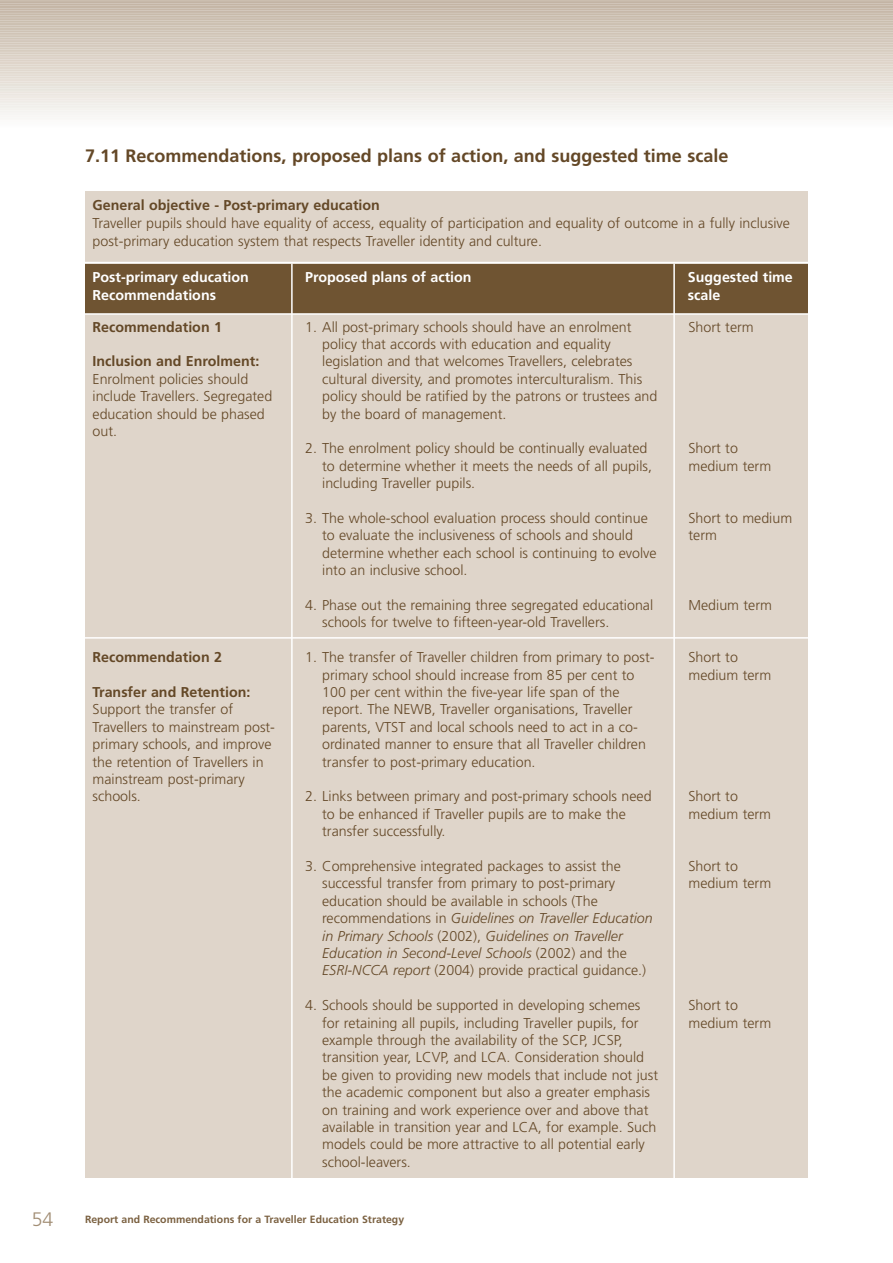
<style>
.page{position:relative;width:893px;height:1263px;background:#fff}
.page>*{position:absolute;margin:0;border:0;box-sizing:border-box;transform-origin:0 0}
.t1{font:300 19.5px "Frutiger";color:#a28e75}
.t2{font:700 18px "Frutiger";color:#644827}
.t3{font:300 14.25px/17.4px "Frutiger";color:#644827}
.t4{font:700 14.25px "Frutiger";color:#644827}
.t5{font:700 14.25px "Frutiger";color:#fff}
.t6{font:700 10.5px "Frutiger";color:#7b6141}
.s1{font-style:italic}
</style>
<div class="page">
<div style="left:0;top:0;width:893px;height:5px;background:#c3b4a4"></div>
<div style="left:0;top:2px;width:893px;height:5px;background:#d0c4b8"></div>
<hr style="left:0;top:4px;width:893px;height:4px;background:#c9bcad">
<hr style="left:0;top:6px;width:893px;height:4px;background:#c5b7a7">
<div style="left:0;top:7px;width:893px;height:5px;background:#d0c5b9"></div>
<hr style="left:0;top:9px;width:893px;height:4px;background:#ccbfb2">
<hr style="left:0;top:11px;width:893px;height:4px;background:#c7b9aa">
<div style="left:0;top:12px;width:893px;height:5px;background:#d0c4b7"></div>
<div style="left:0;top:14px;width:893px;height:5px;background:#d4cabe"></div>
<hr style="left:0;top:16px;width:893px;height:4px;background:#c9bcad">
<div style="left:0;top:17px;width:893px;height:5px;background:#cec2b5"></div>
<div style="left:0;top:19px;width:893px;height:5px;background:#d6ccc0"></div>
<hr style="left:0;top:21px;width:893px;height:4px;background:#ccbfb0">
<div style="left:0;top:24px;width:893px;height:5px;background:#d7cdc2"></div>
<hr style="left:0;top:26px;width:893px;height:4px;background:#d2c7ba">
<hr style="left:0;top:28px;width:893px;height:4px;background:#cec2b4">
<div style="left:0;top:29px;width:893px;height:5px;background:#d6cdc1"></div>
<div style="left:0;top:31px;width:893px;height:5px;background:#dad1c6"></div>
<hr style="left:0;top:33px;width:893px;height:4px;background:#d1c5b7">
<div style="left:0;top:34px;width:893px;height:5px;background:#d7cdc0"></div>
<div style="left:0;top:36px;width:893px;height:5px;background:#dbd3c9"></div>
<hr style="left:0;top:38px;width:893px;height:4px;background:#d3c7bb">
<div style="left:0;top:41px;width:893px;height:5px;background:#ddd4ca"></div>
<hr style="left:0;top:43px;width:893px;height:4px;background:#d5cabe">
<div style="left:0;top:46px;width:893px;height:5px;background:#ddd5cb"></div>
<svg style="left:0;top:48px;width:893px;height:4px;fill:#d7cdc0"></svg>
<div style="left:0;top:51px;width:893px;height:5px;background:#ded5cb"></div>
<div style="left:0;top:53px;width:893px;height:5px;background:#e2dbd1"></div>
<hr style="left:0;top:55px;width:893px;height:4px;background:#dcd1c6">
<div style="left:0;top:58px;width:893px;height:5px;background:#e4dcd4"></div>
<hr style="left:0;top:60px;width:893px;height:4px;background:#ded4c9">
<div style="left:0;top:63px;width:893px;height:5px;background:#e5ded5"></div>
<hr style="left:0;top:65px;width:893px;height:4px;background:#e0d8cd">
<div style="left:0;top:68px;width:893px;height:5px;background:#e5dfd6"></div>
<div style="left:0;top:70px;width:893px;height:5px;background:#e8e2da"></div>
<hr style="left:0;top:72px;width:893px;height:4px;background:#e3dcd2">
<div style="left:0;top:75px;width:893px;height:5px;background:#e9e4dd"></div>
<hr style="left:0;top:77px;width:893px;height:4px;background:#e6dfd6">
<div style="left:0;top:80px;width:893px;height:5px;background:#ece6e0"></div>
<hr style="left:0;top:82px;width:893px;height:4px;background:#e7e2da">
<div style="left:0;top:85px;width:893px;height:5px;background:#e8e4dd"></div>
<div style="left:0;top:90px;width:893px;height:5px;background:#ece6e0"></div>
<div style="left:0;top:95px;width:893px;height:5px;background:#efeae4"></div>
<hr style="left:0;top:99px;width:893px;height:4px;background:#f0ece7">
<div style="left:0;top:102px;width:893px;height:5px;background:#f1eeea"></div>
<div style="left:0;top:107px;width:893px;height:5px;background:#f4f2ee"></div>
<div style="left:0;top:112px;width:893px;height:5px;background:#f6f5f3"></div>
<div style="left:0;top:117px;width:893px;height:5px;background:#f9f8f6"></div>
<hr style="left:0;top:121px;width:893px;height:4px;background:#fbfbfa">
<div style="left:85px;top:191px;width:723px;height:987px;background:#dfd5ca"></div>
<div style="left:85px;top:264px;width:723px;height:49px;background:#6f5432"></div>
<hr style="left:78px;top:262px;width:734px;height:1px;background:#fff">
<hr style="left:78px;top:313px;width:734px;height:2px;background:#fff">
<hr style="left:78px;top:637px;width:734px;height:2px;background:#fff">
<hr style="left:291px;top:264px;width:2px;height:922px;background:#fff">
<hr style="left:673px;top:264px;width:2px;height:922px;background:#fff">
<p class="t2" style="left:85px;top:149px;width:645px">7.11 Recommendations, proposed plans of action, and suggested time scale</p>
<p class="t4" style="left:93px;top:199px;width:289px">General objective - Post-primary education</p>
<p class="t3" style="left:93px;top:215px;width:699px;line-height:18px">Traveller pupils should have equality of access, equality of participation and equality of outcome in a fully inclusive post-primary education system that respects Traveller identity and culture.</p>
<p class="t5" style="left:93px;top:271px;width:158px">Post-primary education</p>
<p class="t5" style="left:305px;top:271px;width:168px">Proposed plans of action</p>
<p class="t5" style="left:688px;top:271px;width:106px">Suggested time</p>
<p class="t5" style="left:93px;top:289px;width:125px">Recommendations</p>
<p class="t5" style="left:688px;top:289px;width:34px">scale</p>
<p class="t4" style="left:93px;top:321px;width:131px">Recommendation 1</p>
<p class="t4" style="left:93px;top:356px;width:168px">Inclusion and Enrolment:</p>
<p class="t3" style="left:93px;top:371px;width:181px">Enrolment policies should include Travellers. Segregated education should be phased out.</p>
<p class="t4" style="left:93px;top:651px;width:131px">Recommendation 2</p>
<p class="t4" style="left:93px;top:686px;width:159px">Transfer and Retention:</p>
<p class="t3" style="left:93px;top:702px;width:184px">Support the transfer of<br>Travellers to mainstream post&shy;primary schools, and improve the retention of Travellers in mainstream post-primary schools.</p>
<p class="t3" style="left:322px;top:319px;width:337px;text-indent:-17px">1. All post-primary schools should have an enrolment policy that accords with education and equality legislation and that welcomes Travellers, celebrates cultural diversity, and promotes interculturalism. This policy should be ratified by the patrons or trustees and by the board of management.</p>
<p class="t3" style="left:322px;top:441px;width:331px;text-indent:-17px">2. The enrolment policy should be continually evaluated to determine whether it meets the needs of all pupils, including Traveller pupils.</p>
<p class="t3" style="left:322px;top:510px;width:336px;text-indent:-17px">3. The whole-school evaluation process should continue to evaluate the inclusiveness of schools and should determine whether each school is continuing to evolve into an inclusive school.</p>
<p class="t3" style="left:322px;top:597px;width:333px;text-indent:-17px">4. Phase out the remaining three segregated educational schools for twelve to fifteen-year-old Travellers.</p>
<p class="t3" style="left:322px;top:650px;width:334px;text-indent:-17px">1. The transfer of Traveller children from primary to post&shy;primary school should increase from 85 per cent to 100 per cent within the five-year life span of the report. The NEWB, Traveller organisations, Traveller parents, VTST and local schools need to act in a co&shy;ordinated manner to ensure that all Traveller children transfer to post-primary education.</p>
<p class="t3" style="left:322px;top:789px;width:331px;text-indent:-17px">2. Links between primary and post-primary schools need to be enhanced if Traveller pupils are to make the transfer successfully.</p>
<p class="t3" style="left:322px;top:858px;width:332px;text-indent:-17px">3. Comprehensive integrated packages to assist the successful transfer from primary to post-primary education should be available in schools (The recommendations in <span class="s1">Guidelines on Traveller Education in Primary Schools</span> (2002), <span class="s1">Guidelines on Traveller Education in Second-Level Schools</span> (2002) and the <span class="s1">ESRI-NCCA report</span> (2004) provide practical guidance.)</p>
<p class="t3" style="left:322px;top:998px;width:337px;text-indent:-17px">4. Schools should be supported in developing schemes for retaining all pupils, including Traveller pupils, for example through the availability of the SCP, JCSP, transition year, LCVP, and LCA. Consideration should be given to providing new models that include not just the academic component but also a greater emphasis on training and work experience over and above that available in transition year and LCA, for example. Such models could be more attractive to all potential early school-leavers.</p>
<h1 class="t1" style="left:32px;top:1211px;width:23px">54</h1>
<p class="t6" style="left:85px;top:1215px;width:321px">Report and Recommendations for a Traveller Education Strategy</p>
<p class="t3" style="left:688px;top:319px;width:67px">Short term</p>
<p class="t3" style="left:688px;top:441px;width:84px">Short to medium term</p>
<p class="t3" style="left:688px;top:510px;width:105px">Short to medium term</p>
<p class="t3" style="left:688px;top:597px;width:85px">Medium term</p>
<p class="t3" style="left:688px;top:650px;width:84px">Short to medium term</p>
<p class="t3" style="left:688px;top:789px;width:84px">Short to medium term</p>
<p class="t3" style="left:688px;top:858px;width:84px">Short to medium term</p>
<p class="t3" style="left:688px;top:998px;width:84px">Short to medium term</p>
</div>
